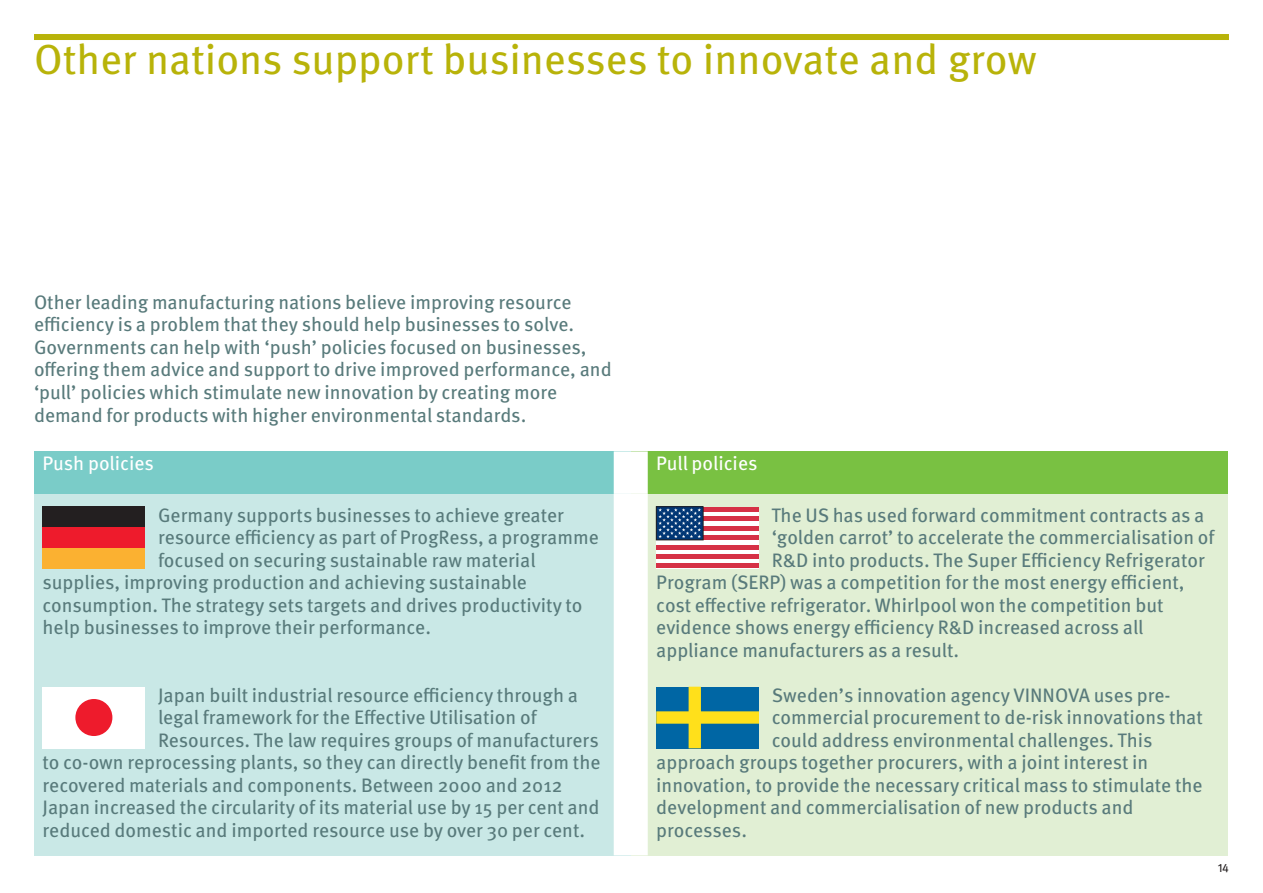
<style>
.page{position:relative;width:1263px;height:893px;background:#fff}
.page>*{position:absolute;margin:0;border:0;box-sizing:border-box;transform-origin:0 0}
.t1{font:42px "Meta OT";color:#b8b309}
.t2{font:19.5px/22.5px "Meta OT";color:#587a7b}
.t3{font:19.5px "Meta OT";letter-spacing:-.005em;color:#fff}
.t4{font:12px "Meta OT";color:#231f20}
</style>
<div class="page">
<div style="left:34px;top:34px;width:1195px;height:6px;background:#b8b309"></div>
<div style="left:34px;top:451px;width:597px;height:43px;background:#7accc8"></div>
<div style="left:631px;top:451px;width:596px;height:43px;background:#79c142"></div>
<div style="left:34px;top:494px;width:597px;height:361px;background:#c9e8e6"></div>
<div style="left:631px;top:494px;width:596px;height:361px;background:#e1efd4"></div>
<div style="left:614px;top:451px;width:34px;height:43px;background:#fff"></div>
<div style="left:614px;top:494px;width:34px;height:361px;background:#fff"></div>
<div style="left:43px;top:507px;width:102px;height:20px;background:#231f20"></div>
<div style="left:43px;top:548px;width:102px;height:20px;background:#fbb131"></div>
<div style="left:43px;top:527px;width:102px;height:21px;background:#ee1b2c"></div>
<div style="left:43px;top:687px;width:102px;height:61px;background:#fff"></div>
<div style="left:75px;top:699px;width:37px;height:37px;background:#ee1b2c;border-radius:50%"></div>
<svg style="left:656px;top:511px;width:103px;height:53px;background:#f6e0e3"></svg>
<hr style="left:697px;top:507px;width:62px;height:4px;background:#d63146">
<div style="left:697px;top:516px;width:62px;height:5px;background:#d63146"></div>
<hr style="left:697px;top:526px;width:62px;height:4px;background:#d63146">
<div style="left:697px;top:535px;width:62px;height:5px;background:#d63146"></div>
<hr style="left:656px;top:545px;width:103px;height:4px;background:#d63146">
<div style="left:656px;top:554px;width:103px;height:5px;background:#d63146"></div>
<hr style="left:656px;top:564px;width:103px;height:4px;background:#d63146">
<div style="left:656px;top:507px;width:47px;height:33px;border:1px solid #231f20"></div>
<svg style="left:658px;top:508px;width:43px;height:30px"></svg>
<svg style="left:656px;top:687px;width:103px;height:61px;background:#4b8a7b"></svg>
<h1 class="t1" style="left:34px;top:33px;width:1004px">Other nations support businesses to innovate and grow</h1>
<p class="t2" style="left:34px;top:291px;width:579px">Other leading manufacturing nations believe improving resource efficiency is a problem that they should help businesses to solve.<br>Governments can help with ‘push’ policies focused on businesses, offering them advice and support to drive improved performance, and ‘pull’ policies which stimulate new innovation by creating more demand for products with higher environmental standards.</p>
<p class="t3" style="left:43px;top:451px;width:113px">Push policies</p>
<p class="t3" style="left:656px;top:451px;width:103px">Pull policies</p>
<p class="t2" style="left:158px;top:504px;width:407px">Germany supports businesses to achieve greater</p>
<p class="t2" style="left:158px;top:526px;width:442px">resource efficiency as part of ProgRess, a programme</p>
<p class="t2" style="left:158px;top:549px;width:379px">focused on securing sustainable raw material</p>
<p class="t2" style="left:43px;top:571px;width:486px">supplies, improving production and achieving sustainable</p>
<p class="t2" style="left:43px;top:594px;width:541px">consumption. The strategy sets targets and drives productivity to</p>
<p class="t2" style="left:43px;top:616px;width:390px">help businesses to improve their performance.</p>
<p class="t2" style="left:771px;top:504px;width:435px">The US has used forward commitment contracts as a</p>
<p class="t2" style="left:772px;top:526px;width:444px">‘golden carrot’ to accelerate the commercialisation of</p>
<p class="t2" style="left:772px;top:549px;width:435px">R&amp;D into products. The Super Efficiency Refrigerator</p>
<p class="t2" style="left:656px;top:571px;width:530px">Program (SERP) was a competition for the most energy efficient,</p>
<p class="t2" style="left:656px;top:594px;width:509px">cost effective refrigerator. Whirlpool won the competition but</p>
<p class="t2" style="left:656px;top:616px;width:489px">evidence shows energy efficiency R&amp;D increased across all</p>
<p class="t2" style="left:656px;top:639px;width:305px">appliance manufacturers as a result.</p>
<p class="t2" style="left:772px;top:684px;width:400px">Sweden’s innovation agency VINNOVA uses pre-</p>
<p class="t2" style="left:772px;top:706px;width:433px">commercial procurement to de-risk innovations that</p>
<p class="t2" style="left:772px;top:729px;width:382px">could address environmental challenges. This</p>
<p class="t2" style="left:656px;top:751px;width:493px">approach groups together procurers, with a joint interest in</p>
<p class="t2" style="left:656px;top:774px;width:548px">innovation, to provide the necessary critical mass to stimulate the</p>
<p class="t2" style="left:656px;top:796px;width:479px">development and commercialisation of new products and</p>
<p class="t2" style="left:656px;top:819px;width:92px">processes.</p>
<p class="t2" style="left:158px;top:684px;width:422px">Japan built industrial resource efficiency through a</p>
<p class="t2" style="left:158px;top:706px;width:380px">legal framework for the Effective Utilisation of</p>
<p class="t2" style="left:158px;top:729px;width:442px">Resources. The law requires groups of manufacturers</p>
<p class="t2" style="left:43px;top:751px;width:559px">to co-own reprocessing plants, so they can directly benefit from the</p>
<p class="t2" style="left:43px;top:774px;width:521px">recovered materials and components. Between 2000 and 2012</p>
<p class="t2" style="left:43px;top:796px;width:558px">Japan increased the circularity of its material use by 15 per cent and</p>
<p class="t2" style="left:43px;top:819px;width:544px">reduced domestic and imported resource use by over 30 per cent.</p>
<p class="t4" style="left:1218px;top:860px;width:13px">14</p>
</div>
